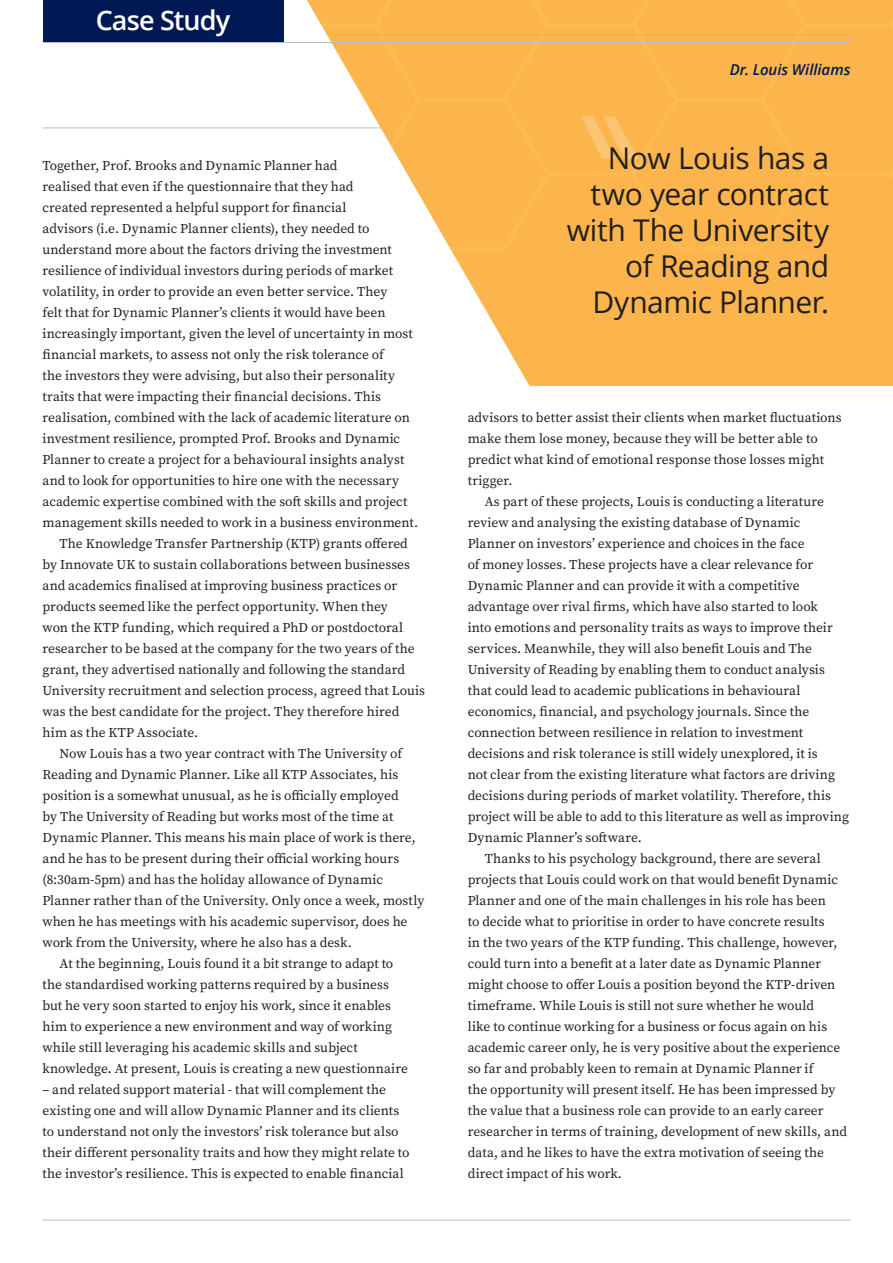
<style>
.page{position:relative;width:893px;height:1263px;background:#fff}
.page>*{position:absolute;margin:0;border:0;box-sizing:border-box;transform-origin:0 0}
.call_out{font:30px/36px "Open Sans";letter-spacing:-.02em;color:#231f20;text-align:right}
.t1{font:600 27px "Open Sans";letter-spacing:-.03em;color:#fff}
.t2{font:italic 600 15px "Open Sans";color:#001954}
.Body{font:13.5px/21px "Source Serif Pro";color:#231f20}
</style>
<div class="page">
<hr style="left:43px;top:128px;width:807px;height:1px;background:#bcbdc0">
<svg style="left:451px;top:251px;width:442px;height:135px;background:#fcbb5c"></svg>
<div style="left:43px;top:0;width:240px;height:43px;background:#001954"></div>
<hr style="left:43px;top:42px;width:807px;height:1px;background:#bcbdc0">
<hr style="left:43px;top:1220px;width:807px;height:1px;background:#bcbdc0">
<svg style="left:307px;top:0;width:586px;height:251px;background:#fcbe63"></svg>
<p class="t1" style="left:96px;top:2px;width:136px">Case Study</p>
<p class="Body" style="left:43px;top:155px;width:377px">Together, Prof. Brooks and Dynamic Planner had<br>realised that even if the questionnaire that they had<br>created represented a helpful support for financial<br>advisors (i.e. Dynamic Planner clients), they needed to understand more about the factors driving the investment resilience of individual investors during periods of market volatility, in order to provide an even better service. They<br>felt that for Dynamic Planner’s clients it would have been increasingly important, given the level of uncertainty in most financial markets, to assess not only the risk tolerance of<br>the investors they were advising, but also their personality traits that were impacting their financial decisions. This realisation, combined with the lack of academic literature on investment resilience, prompted Prof. Brooks and Dynamic Planner to create a project for a behavioural insights analyst and to look for opportunities to hire one with the necessary academic expertise combined with the soft skills and project management skills needed to work in a business environment.</p>
<p class="Body" style="left:43px;top:533px;width:384px;text-indent:17px">The Knowledge Transfer Partnership (KTP) grants offered by Innovate UK to sustain collaborations between businesses and academics finalised at improving business practices or products seemed like the perfect opportunity. When they<br>won the KTP funding, which required a PhD or postdoctoral researcher to be based at the company for the two years of the grant, they advertised nationally and following the standard University recruitment and selection process, agreed that Louis was the best candidate for the project. They therefore hired him as the KTP Associate.</p>
<p class="Body" style="left:43px;top:743px;width:383px;text-indent:17px">Now Louis has a two year contract with The University of Reading and Dynamic Planner. Like all KTP Associates, his position is a somewhat unusual, as he is officially employed<br>by The University of Reading but works most of the time at Dynamic Planner. This means his main place of work is there, and he has to be present during their official working hours (8:30am-5pm) and has the holiday allowance of Dynamic Planner rather than of the University. Only once a week, mostly when he has meetings with his academic supervisor, does he work from the University, where he also has a desk.</p>
<p class="Body" style="left:43px;top:953px;width:367px;text-indent:17px">At the beginning, Louis found it a bit strange to adapt to the standardised working patterns required by a business but he very soon started to enjoy his work, since it enables him to experience a new environment and way of working while still leveraging his academic skills and subject knowledge. At present, Louis is creating a new questionnaire</p>
<p class="Body" style="left:43px;top:1079px;width:368px">– and related support material - that will complement the existing one and will allow Dynamic Planner and its clients to understand not only the investors’ risk tolerance but also their different personality traits and how they might relate to the investor’s resilience. This is expected to enable financial</p>
<p class="t2" style="left:730px;top:60px;width:122px">Dr. Louis Williams</p>
<p class="call_out" style="left:567px;top:140px;width:264px">Now Louis has a two year contract with The University of Reading and<br>Dynamic Planner.</p>
<p class="Body" style="left:468px;top:407px;width:375px">advisors to better assist their clients when market fluctuations make them lose money, because they will be better able to predict what kind of emotional response those losses might trigger.</p>
<p class="Body" style="left:468px;top:491px;width:383px;text-indent:17px">As part of these projects, Louis is conducting a literature review and analysing the existing database of Dynamic Planner on investors’ experience and choices in the face<br>of money losses. These projects have a clear relevance for Dynamic Planner and can provide it with a competitive advantage over rival firms, which have also started to look<br>into emotions and personality traits as ways to improve their services. Meanwhile, they will also benefit Louis and The University of Reading by enabling them to conduct analysis that could lead to academic publications in behavioural economics, financial, and psychology journals. Since the connection between resilience in relation to investment decisions and risk tolerance is still widely unexplored, it is<br>not clear from the existing literature what factors are driving decisions during periods of market volatility. Therefore, this project will be able to add to this literature as well as improving Dynamic Planner’s software.</p>
<p class="Body" style="left:468px;top:848px;width:381px;text-indent:17px">Thanks to his psychology background, there are several projects that Louis could work on that would benefit Dynamic Planner and one of the main challenges in his role has been<br>to decide what to prioritise in order to have concrete results<br>in the two years of the KTP funding. This challenge, however, could turn into a benefit at a later date as Dynamic Planner might choose to offer Louis a position beyond the KTP-driven timeframe. While Louis is still not sure whether he would<br>like to continue working for a business or focus again on his academic career only, he is very positive about the experience so far and probably keen to remain at Dynamic Planner if<br>the opportunity will present itself. He has been impressed by the value that a business role can provide to an early career researcher in terms of training, development of new skills, and data, and he likes to have the extra motivation of seeing the direct impact of his work.</p>
</div>
